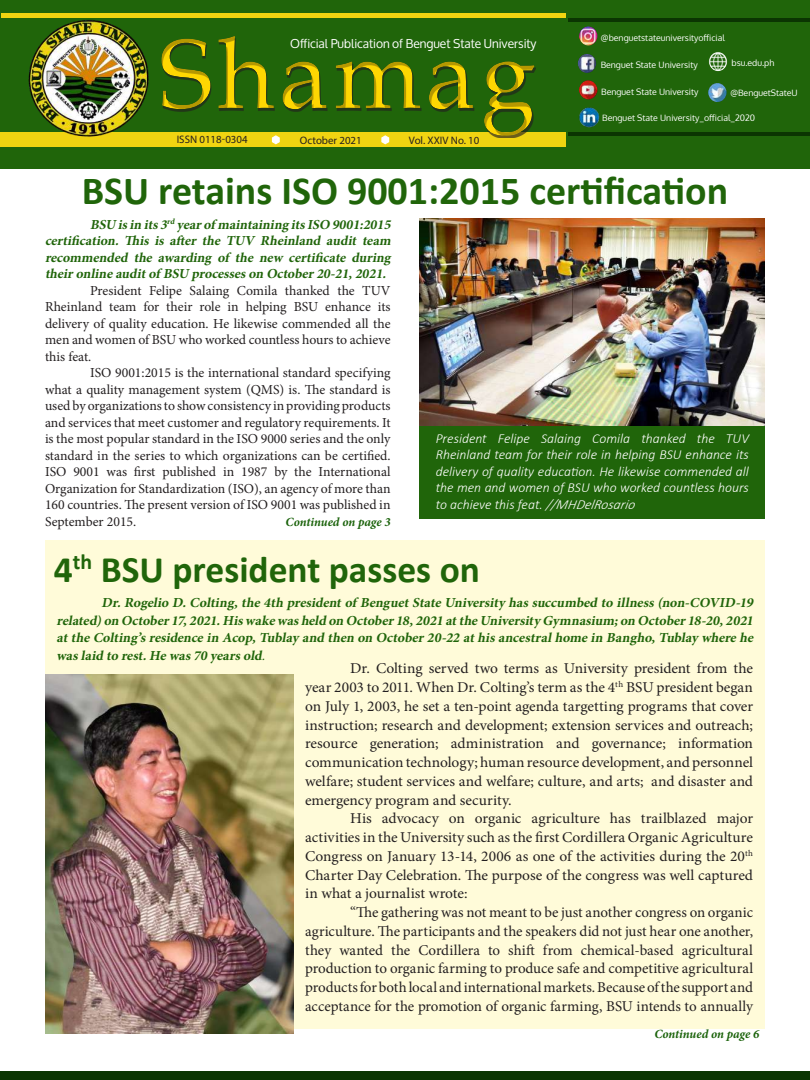
<style>
.page{position:relative;width:810px;height:1080px;background:#fff}
.page>*{position:absolute;margin:0;border:0;box-sizing:border-box;transform-origin:0 0}
.t1{font:98.75px "Book Antiqua";letter-spacing:.05em;color:#fed702}
.t2{font:700 40px "Calibri";color:#20650a}
.t3{font:700 37.5px "Calibri";color:#20650a}
.t4{font:15px/18.8px "Minion Pro";color:#231f20;text-align:justify}
.t5{font:13.75px/16.5px "Minion Pro";color:#231f20;text-align:justify}
.t6{font:italic 700 13.75px/16.5px "Minion Pro";color:#20650a;text-align:right}
.t7{font:italic 300 13.75px/16.5px "Calibri";color:#fff;text-align:justify}
.t8{font:italic 700 12.5px "Minion Pro";color:#1a620a}
.t9{font:12.25px "Oxygen";color:#fff}
.t10{font:10.88px "Myriad Pro";color:#231f20}
.t11{font:8.75px "Oxygen";color:#fff}
.s1{font-weight:400}
</style>
<div class="page">
<div style="left:1px;top:0;width:809px;height:168px;background:#20650a"></div>
<div style="left:0;top:133px;width:565px;height:14px;background:#f0d411"></div>
<svg style="left:271px;top:140px;width:9px;height:5px"></svg>
<svg style="left:381px;top:140px;width:9px;height:5px"></svg>
<div style="left:45px;top:540px;width:720px;height:488px;background:#fffbd9"></div>
<img style="left:708px;top:83px;width:19px;height:19px;border-radius:9px">
<img style="left:709px;top:52px;width:18px;height:19px;border-radius:10px">
<hr style="left:568px;top:133px;width:242px;height:3px;background:#0b3502">
<hr style="left:568px;top:18px;width:242px;height:4px;background:#0b3502">
<div style="left:146px;top:5px;width:504px;height:135px;background:#231f20;opacity:.33"></div>
<div style="left:1px;top:13px;width:564px;height:5px;background:#f0d411"></div>
<img style="left:24px;top:18px;width:129px;height:122px">
<img style="left:45px;top:675px;width:248px;height:359px">
<div style="left:1px;top:1071px;width:809px;height:9px;background:#0b3502"></div>
<img style="left:419px;top:219px;width:345px;height:207px">
<div style="left:419px;top:426px;width:345px;height:93px;background:#20650a"></div>
<h1 class="t1" style="left:160px;top:6px;width:376px">Shamag</h1>
<p class="t9" style="left:290px;top:37px;width:248px">Official Publication of Benguet State University</p>
<p class="t10" style="left:177px;top:133px;width:72px">ISSN 0118-0304</p>
<p class="t10" style="left:300px;top:134px;width:63px">October 2021</p>
<p class="t10" style="left:409px;top:134px;width:72px">Vol. XXIV No. 10</p>
<p class="t11" style="left:601px;top:31px;width:125px">@benguetstateuniversityofficial</p>
<p class="t11" style="left:731px;top:57px;width:44px">bsu.edu.ph</p>
<p class="t11" style="left:601px;top:59px;width:99px">Benguet State University</p>
<p class="t11" style="left:601px;top:86px;width:99px">Benguet State University</p>
<p class="t11" style="left:730px;top:87px;width:69px">@BenguetStateU</p>
<p class="t11" style="left:602px;top:112px;width:155px">Benguet State University_official_2020</p>
<h2 class="t2" style="left:82px;top:162px;width:648px">BSU retains ISO 9001:2015 certification</h2>
<p class="t6" style="left:45px;top:216px;width:350px;text-align:justify;text-indent:45px">BSU isin its3<sup>rd</sup> yearof maintaining itsISO 9001:2015 certification. This is after the TUV Rheinland audit team recommended the awarding of the new certificate during theironlineauditof BSU processeson October20-21,2021.</p>
<p class="t5" style="left:45px;top:282px;width:347px;text-indent:45px">President Felipe Salaing Comila thanked the TUV Rheinland team for their role in helping BSU enhance its delivery of quality education. He likewise commended all the men and women of BSU who worked countless hours to achieve this feat.</p>
<p class="t5" style="left:45px;top:365px;width:347px;text-indent:45px">ISO 9001:2015 is the international standard specifying what a quality management system (QMS) is. The standard is used by organizations to show consistency in providing products and services that meet customer and regulatory requirements. It is the most popular standard in the ISO 9000 series and the only standard in the series to which organizations can be certified.<br>ISO 9001 was first published in 1987 by the International Organization for Standardization (ISO), an agency of more than 160 countries. The present version of ISO 9001 was published in September 2015.</p>
<p class="t7" style="left:436px;top:430px;width:315px">President Felipe Salaing Comila thanked the TUV Rheinland team for their role in helping BSU enhance its delivery of quality education. He likewise commended all the men and women of BSU who worked countless hours to achieve this feat. //MHDelRosario</p>
<p class="t8" style="left:286px;top:513px;width:106px">Continued on page 3</p>
<h3 class="t3" style="left:54px;top:543px;width:428px">4<sup>th</sup> BSU president passes on</h3>
<p class="t6" style="left:56px;top:594px;width:701px;line-height:18px">Dr.Rogelio D.Colting,the4th presidentof BenguetStateUniversity hassuccumbed to illness(non-COVID-19 related)on October17,2021.Hiswakewasheld on October18,2021 attheUniversity Gymnasium;on October18-20,2021</p>
<p class="t6" style="left:56px;top:628px;width:701px;line-height:18px;text-align:left">attheColting’sresidencein Acop,Tublay and then on October20-22 athisancestralhomein Bangho,Tublay wherehe waslaid to rest.Hewas70 yearsold<span class="s1">.</span></p>
<p class="t4" style="left:305px;top:659px;width:450px;text-indent:45px">Dr. Colting served two terms as University president from the year 2003 to 2011. When Dr. Colting’s term as the 4<sup>th</sup> BSU president began on July 1, 2003, he set a ten-point agenda targetting programs that cover instruction; research and development; extension services and outreach; resource generation; administration and governance; information communication technology; human resource development, and personnel welfare; student services and welfare; culture, and arts; and disaster and emergency program and security.</p>
<p class="t4" style="left:305px;top:809px;width:449px;text-indent:45px">His advocacy on organic agriculture has trailblazed major activities in the University such as the first Cordillera Organic Agriculture Congress on January 13-14, 2006 as one of the activities during the 20<sup>th </sup>Charter Day Celebration. The purpose of the congress was well captured in what a journalist wrote:</p>
<p class="t4" style="left:305px;top:903px;width:450px;text-indent:45px">“The gathering was not meant to be just another congress on organic agriculture. The participants and the speakers did not just hear one another, they wanted the Cordillera to shift from chemical-based agricultural production to organic farming to produce safe and competitive agricultural products for both local and international markets. Because of the support and acceptance for the promotion of organic farming, BSU intends to annually</p>
<p class="t8" style="left:654px;top:1026px;width:106px">Continued on page 6</p>
</div>
